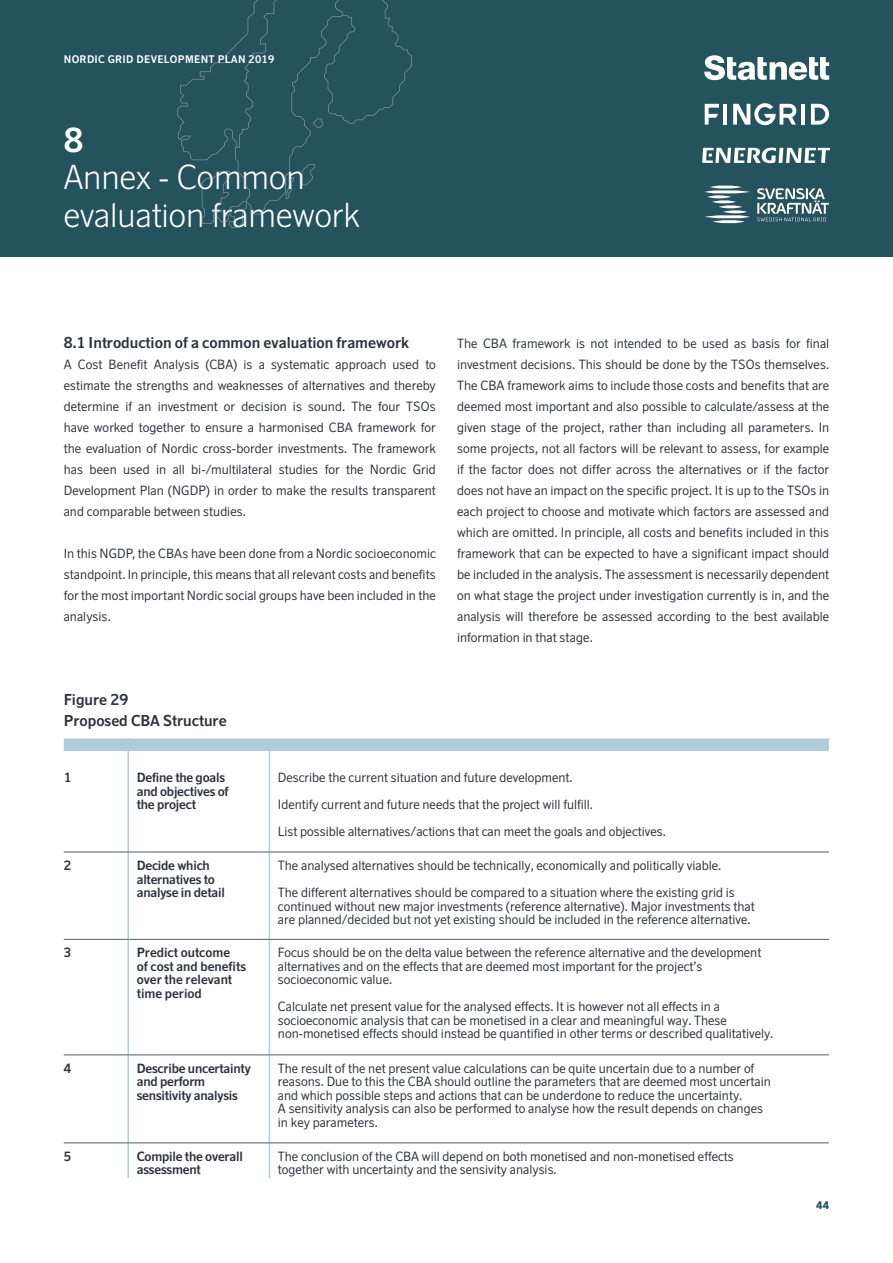
<style>
.page{position:relative;width:893px;height:1263px;background:#fff}
.page>*{position:absolute;margin:0;border:0;box-sizing:border-box;transform-origin:0 0}
.t1{font:300 33px/37.5px "Scandinavian";color:#fff}
.t2{font:700 33px "Scandinavian";color:#fff}
.t3{font:700 15px/21px "Scandinavian";color:#2d313b}
.t4{font:12.75px/21px "Scandinavian";color:#2d313b}
.t5{font:700 12.75px/13.5px "Scandinavian";letter-spacing:-.015em;color:#2d313b}
.t6{font:700 10.5px "Scandinavian";letter-spacing:.03em;color:#fff}
.t7{font:900 10.5px "Scandinavian";color:#24525d}
</style>
<div class="page">
<div style="left:0;top:0;width:893px;height:256px;background:#24525d"></div>
<svg style="left:704px;top:55px;width:125px;height:25px"></svg>
<svg style="left:702px;top:148px;width:127px;height:15px"></svg>
<svg style="left:704px;top:186px;width:46px;height:37px"></svg>
<svg style="left:757px;top:188px;width:72px;height:33px"></svg>
<hr style="left:723px;top:104px;width:4px;height:21px;background:#fff">
<svg style="left:705px;top:104px;width:14px;height:21px"></svg>
<hr style="left:801px;top:104px;width:4px;height:21px;background:#fff">
<svg style="left:811px;top:104px;width:18px;height:21px"></svg>
<svg style="left:733px;top:103px;width:63px;height:22px"></svg>
<svg style="left:64px;top:764px;width:765px;height:414px"></svg>
<svg style="left:64px;top:738px;width:765px;height:26px"></svg>
<hr style="left:128px;top:764px;width:1px;height:88px;background:#afccd8">
<hr style="left:269px;top:764px;width:1px;height:88px;background:#afccd8">
<hr style="left:128px;top:852px;width:1px;height:87px;background:#afccd8">
<hr style="left:269px;top:852px;width:1px;height:87px;background:#afccd8">
<hr style="left:128px;top:939px;width:1px;height:116px;background:#afccd8">
<hr style="left:269px;top:939px;width:1px;height:116px;background:#afccd8">
<hr style="left:128px;top:1055px;width:1px;height:88px;background:#afccd8">
<hr style="left:269px;top:1055px;width:1px;height:88px;background:#afccd8">
<hr style="left:128px;top:1143px;width:1px;height:35px;background:#afccd8">
<hr style="left:269px;top:1143px;width:1px;height:35px;background:#afccd8">
<hr style="left:64px;top:852px;width:64px;height:1px;background:#555c66">
<hr style="left:128px;top:852px;width:141px;height:1px;background:#555c66">
<hr style="left:269px;top:852px;width:560px;height:1px;background:#555c66">
<hr style="left:64px;top:939px;width:64px;height:1px;background:#555c66">
<hr style="left:128px;top:939px;width:141px;height:1px;background:#555c66">
<hr style="left:269px;top:939px;width:560px;height:1px;background:#555c66">
<hr style="left:64px;top:1055px;width:64px;height:1px;background:#555c66">
<hr style="left:128px;top:1055px;width:141px;height:1px;background:#555c66">
<hr style="left:269px;top:1055px;width:560px;height:1px;background:#555c66">
<hr style="left:64px;top:1142px;width:64px;height:1px;background:#555c66">
<hr style="left:128px;top:1142px;width:141px;height:1px;background:#555c66">
<hr style="left:269px;top:1142px;width:560px;height:1px;background:#555c66">
<svg style="left:177px;top:0;width:235px;height:228px"></svg>
<p class="t6" style="left:64px;top:53px;width:212px">NORDIC GRID DEVELOPMENT PLAN 2019</p>
<h1 class="t2" style="left:64px;top:119px;width:21px">8</h1>
<h1 class="t1" style="left:64px;top:159px;width:298px">Annex - Common evaluation framework</h1>
<p class="t3" style="left:64px;top:332px;width:347px">8.1 Introduction of a common evaluation framework</p>
<p class="t4" style="left:64px;top:354px;width:374px;text-align:justify">A Cost Benefit Analysis (CBA) is a systematic approach used to estimate the strengths and weaknesses of alternatives and thereby determine if an investment or decision is sound. The four TSOs have worked together to ensure a harmonised CBA framework for the evaluation of Nordic cross-border investments. The framework has been used in all bi-/multilateral studies for the Nordic Grid Development Plan (NGDP) in order to make the results transparent and comparable between studies.</p>
<p class="t4" style="left:64px;top:543px;width:374px;text-align:justify">In this NGDP, the CBAs have been done from a Nordic socioeconomic standpoint. In principle, this means that all relevant costs and benefits for the most important Nordic social groups have been included in the analysis.</p>
<p class="t3" style="left:64px;top:689px;width:164px">Figure 29<br>Proposed CBA Structure</p>
<p class="t4" style="left:457px;top:333px;width:374px;text-align:justify">The CBA framework is not intended to be used as basis for final investment decisions. This should be done by the TSOs themselves.<br>The CBA framework aims to include those costs and benefits that are deemed most important and also possible to calculate/assess at the given stage of the project, rather than including all parameters. In some projects, not all factors will be relevant to assess, for example if the factor does not differ across the alternatives or if the factor does not have an impact on the specific project. It is up to the TSOs in each project to choose and motivate which factors are assessed and which are omitted. In principle, all costs and benefits included in this framework that can be expected to have a significant impact should be included in the analysis. The assessment is necessarily dependent on what stage the project under investigation currently is in, and the analysis will therefore be assessed according to the best available information in that stage.</p>
<p class="t5" style="left:64px;top:770px;width:9px">1</p>
<p class="t5" style="left:137px;top:770px;width:93px">Define the goals and objectives of the project</p>
<p class="t4" style="left:278px;top:764px;width:389px;line-height:27px">Describe the current situation and future development.<br>Identify current and future needs that the project will fulfill.<br>List possible alternatives/actions that can meet the goals and objectives.</p>
<p class="t5" style="left:64px;top:858px;width:9px">2</p>
<p class="t5" style="left:137px;top:858px;width:90px">Decide which alternatives to analyse in detail</p>
<p class="t4" style="left:278px;top:852px;width:458px;line-height:27px">The analysed alternatives should be technically, economically and politically viable.<br>The different alternatives should be compared to a situation where the existing grid is</p>
<p class="t4" style="left:278px;top:899px;width:478px;line-height:13.5px">continued without new major investments (reference alternative). Major investments that are planned/decided but not yet existing should be included in the reference alternative.</p>
<p class="t5" style="left:64px;top:946px;width:9px">3</p>
<p class="t5" style="left:137px;top:946px;width:111px">Predict outcome<br>of cost and benefits over the relevant time period</p>
<p class="t4" style="left:278px;top:946px;width:485px;line-height:13.5px">Focus should be on the delta value between the reference alternative and the development alternatives and on the effects that are deemed most important for the project’s socioeconomic value.</p>
<p class="t4" style="left:278px;top:1000px;width:497px;line-height:13.5px">Calculate net present value for the analysed effects. It is however not all effects in a socioeconomic analysis that can be monetised in a clear and meaningful way. These non-monetised effects should instead be quantified in other terms or described qualitatively.</p>
<p class="t5" style="left:64px;top:1061px;width:9px">4</p>
<p class="t5" style="left:137px;top:1061px;width:115px">Describe uncertainty and perform sensitivity analysis</p>
<p class="t4" style="left:278px;top:1061px;width:494px;line-height:13.5px">The result of the net present value calculations can be quite uncertain due to a number of reasons. Due to this the CBA should outline the parameters that are deemed most uncertain and which possible steps and actions that can be underdone to reduce the uncertainty.<br>A sensitivity analysis can also be performed to analyse how the result depends on changes in key parameters.</p>
<p class="t5" style="left:64px;top:1149px;width:9px">5</p>
<p class="t5" style="left:137px;top:1149px;width:108px">Compile the overall assessment</p>
<p class="t4" style="left:278px;top:1149px;width:457px;line-height:13.5px">The conclusion of the CBA will depend on both monetised and non-monetised effects together with uncertainty and the sensivity analysis.</p>
<p class="t7" style="left:816px;top:1198px;width:15px">44</p>
</div>
